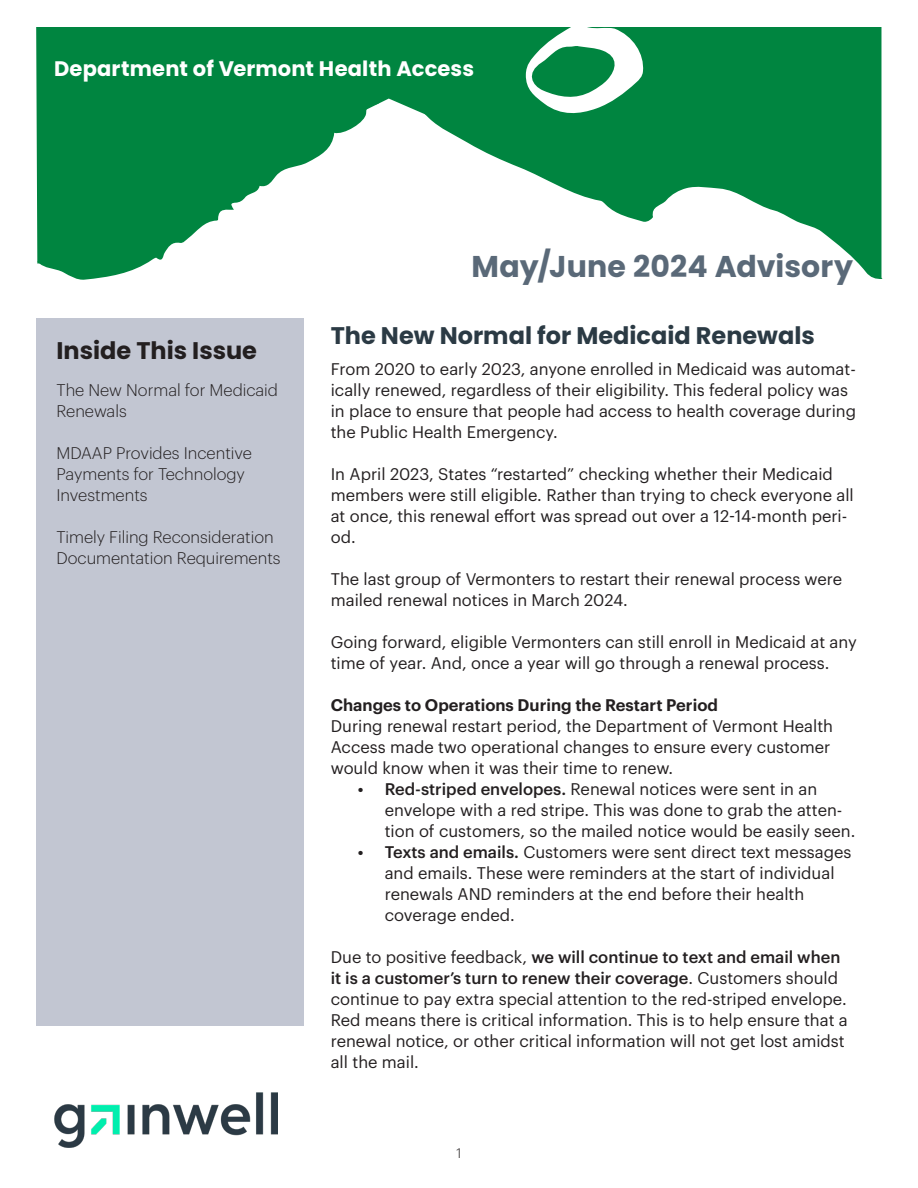
<style>
.page{position:relative;width:918px;height:1188px;background:#fff}
.page>*{position:absolute;margin:0;border:0;box-sizing:border-box;transform-origin:0 0}
.Head_Line{font:700 30px "Poppins";letter-spacing:.005em;color:#5a6978}
.t1{font:700 24px "Poppins";color:#2b3a44}
.t2{font:700 24px "Poppins";color:#231f20}
.Head_Line-2{font:700 21px "Poppins";letter-spacing:.01em;color:#fff}
.Paragraph_Style_1{font:16.5px/21px "Graphik";color:#231f20}
.t3{font:300 16.5px/21px "Graphik";color:#231f20}
.Paragraph_Style_1-2{font:600 16.5px "Graphik";color:#231f20}
.t4{font:300 13.5px "Graphik";color:#231f20}
.s1{font-weight:500}
</style>
<div class="page">
<div style="left:36px;top:318px;width:268px;height:708px;background:#c2c6d2"></div>
<svg style="left:36px;top:27px;width:845px;height:252px;fill:#008540"></svg>
<svg style="left:526px;top:27px;width:119px;height:89px"></svg>
<img style="left:54px;top:1093px;width:223px;height:55px">
<p class="Head_Line-2" style="left:54px;top:57px;width:422px">Department of Vermont Health Access</p>
<p class="t2" style="left:56px;top:336px;width:202px">Inside This Issue</p>
<p class="t3" style="left:56px;top:378px;width:223px">The New Normal for Medicaid<br>Renewals</p>
<p class="t3" style="left:56px;top:441px;width:197px">MDAAP Provides Incentive<br>Payments for Technology<br>Investments</p>
<p class="t3" style="left:56px;top:525px;width:226px">Timely Filing Reconsideration<br>Documentation Requirements</p>
<p class="Head_Line" style="left:471px;top:249px;width:383px">May/June 2024 Advisory</p>
<p class="t1" style="left:331px;top:321px;width:486px">The New Normal for Medicaid Renewals</p>
<p class="Paragraph_Style_1" style="left:331px;top:357px;width:527px">From 2020 to early 2023, anyone enrolled in Medicaid was automat&shy;ically renewed, regardless of their eligibility. This federal policy was in place to ensure that people had access to health coverage during the Public Health Emergency.</p>
<p class="Paragraph_Style_1" style="left:331px;top:462px;width:525px">In April 2023, States “restarted” checking whether their Medicaid members were still eligible. Rather than trying to check everyone all at once, this renewal effort was spread out over a 12-14-month peri&shy;od.</p>
<p class="Paragraph_Style_1" style="left:331px;top:567px;width:513px">The last group of Vermonters to restart their renewal process were mailed renewal notices in March 2024.</p>
<p class="Paragraph_Style_1" style="left:331px;top:630px;width:528px">Going forward, eligible Vermonters can still enroll in Medicaid at any time of year. And, once a year will go through a renewal process.</p>
<p class="Paragraph_Style_1-2" style="left:331px;top:693px;width:389px">Changes to Operations During the Restart Period</p>
<p class="Paragraph_Style_1" style="left:331px;top:714px;width:504px">During renewal restart period, the Department of Vermont Health<br>Access made two operational changes to ensure every customer would know when it was their time to renew.</p>
<p class="Paragraph_Style_1" style="left:385px;top:777px;width:472px;text-indent:-27px"><span class="s1">• Red-striped envelopes.</span> Renewal notices were sent in an envelope with a red stripe. This was done to grab the atten&shy;tion of customers, so the mailed notice would be easily seen.</p>
<p class="Paragraph_Style_1" style="left:385px;top:840px;width:468px;text-indent:-27px"><span class="s1">• Texts and emails.</span> Customers were sent direct text messages and emails. These were reminders at the start of individual renewals AND reminders at the end before their health coverage ended.</p>
<p class="Paragraph_Style_1" style="left:331px;top:945px;width:519px">Due to positive feedback, <span class="s1">we will continue to text and email when it is a customer’s turn to renew their coverage</span>. Customers should continue to pay extra special attention to the red-striped envelope.<br>Red means there is critical information. This is to help ensure that a renewal notice, or other critical information will not get lost amidst all the mail.</p>
<p class="t4" style="left:457px;top:1144px;width:6px">1</p>
</div>
